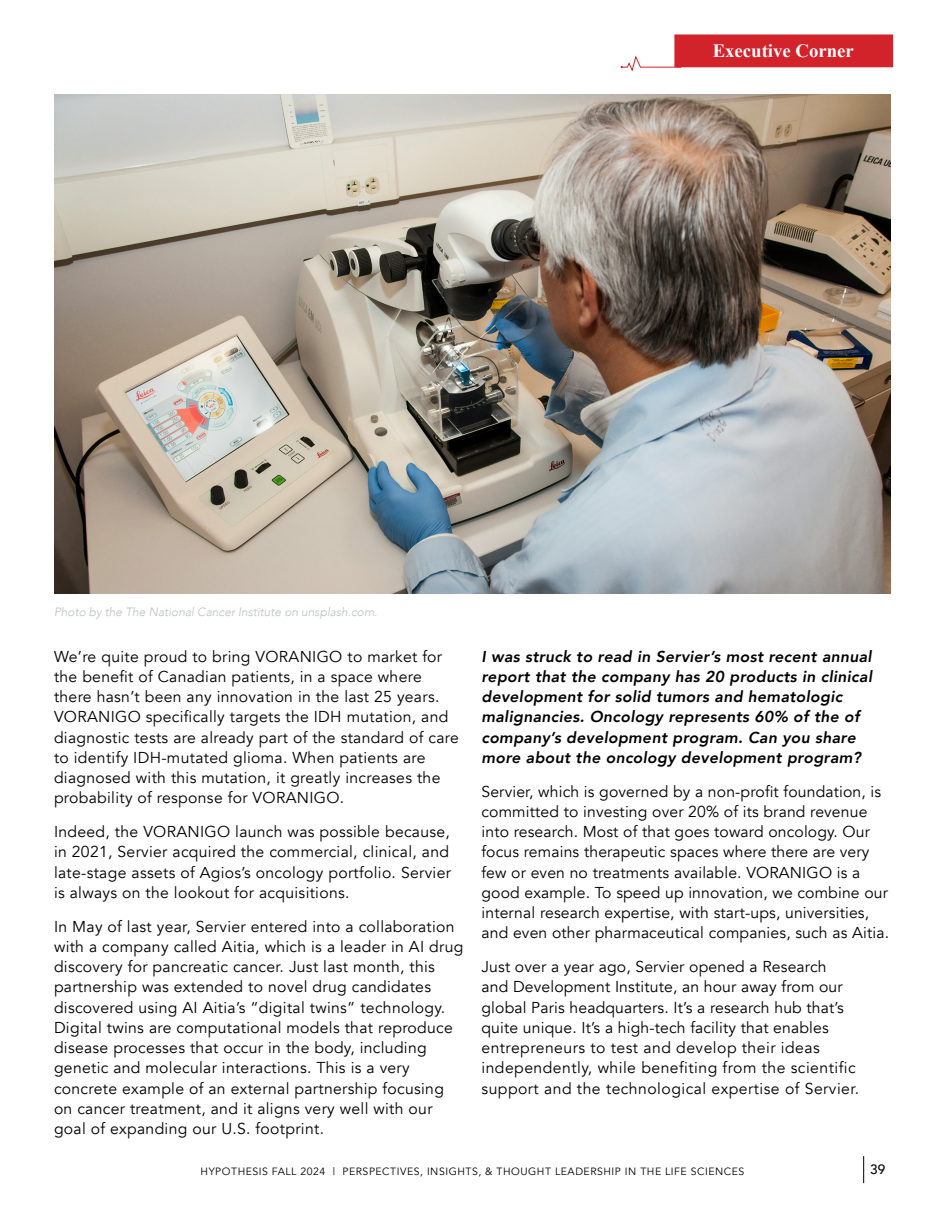
<style>
.page{position:relative;width:945px;height:1215px;background:#fff}
.page>*{position:absolute;margin:0;border:0;box-sizing:border-box;transform-origin:0 0}
.Section_Heading{font:700 18.75px "Times New Roman";color:#fff}
.body_paragraph{font:15.75px/20.2px "Avenir";letter-spacing:.02em;color:#000}
.body_paragraph-2{font:italic 800 15.75px/20.2px "Avenir";letter-spacing:.02em;color:#000}
.t1{font:500 13.5px "Avenir";color:#000}
.t2{font:italic 300 12px "Avenir";color:#bcbec0}
.t3{font:10.5px "Avenir";letter-spacing:.05em;color:#000}
</style>
<div class="page">
<svg style="left:863px;top:1156px;width:1px;height:27px"></svg>
<img style="left:54px;top:94px;width:837px;height:500px">
<svg style="left:621px;top:34px;width:272px;height:37px"></svg>
<p class="Section_Heading" style="left:713px;top:38px;width:143px">Executive Corner</p>
<p class="t2" style="left:54px;top:605px;width:325px">Photo by the The National Cancer Institute on unsplash.com.</p>
<p class="body_paragraph" style="left:54px;top:646px;width:406px">We’re quite proud to bring VORANIGO to market for the benefit of Canadian patients, in a space where there hasn’t been any innovation in the last 25 years.<br>VORANIGO specifically targets the IDH mutation, and diagnostic tests are already part of the standard of care to identify IDH-mutated glioma. When patients are diagnosed with this mutation, it greatly increases the probability of response for VORANIGO.</p>
<p class="body_paragraph" style="left:54px;top:822px;width:399px">Indeed, the VORANIGO launch was possible because, in 2021, Servier acquired the commercial, clinical, and late-stage assets of Agios’s oncology portfolio. Servier is always on the lookout for acquisitions.</p>
<p class="body_paragraph" style="left:54px;top:916px;width:411px">In May of last year, Servier entered into a collaboration with a company called Aitia, which is a leader in AI drug discovery for pancreatic cancer. Just last month, this partnership was extended to novel drug candidates discovered using AI Aitia’s “digital twins” technology.<br>Digital twins are computational models that reproduce disease processes that occur in the body, including genetic and molecular interactions. This is a very concrete example of an external partnership focusing on cancer treatment, and it aligns very well with our goal of expanding our U.S. footprint.</p>
<p class="body_paragraph-2" style="left:482px;top:646px;width:392px">I was struck to read in Servier’s most recent annual report that the company has 20 products in clinical development for solid tumors and hematologic malignancies. Oncology represents 60% of the of company’s development program. Can you share more about the oncology development program?</p>
<p class="body_paragraph" style="left:482px;top:781px;width:409px">Servier, which is governed by a non-profit foundation, is committed to investing over 20% of its brand revenue into research. Most of that goes toward oncology. Our focus remains therapeutic spaces where there are very few or even no treatments available. VORANIGO is a good example. To speed up innovation, we combine our internal research expertise, with start-ups, universities, and even other pharmaceutical companies, such as Aitia.</p>
<p class="body_paragraph" style="left:482px;top:957px;width:379px">Just over a year ago, Servier opened a Research<br>and Development Institute, an hour away from our global Paris headquarters. It’s a research hub that’s quite unique. It’s a high-tech facility that enables entrepreneurs to test and develop their ideas independently, while benefiting from the scientific support and the technological expertise of Servier.</p>
<p class="t3" style="left:201px;top:1165px;width:545px">HYPOTHESIS FALL 2024 | PERSPECTIVES, INSIGHTS, &amp; THOUGHT LEADERSHIP IN THE LIFE SCIENCES</p>
<p class="t1" style="left:870px;top:1158px;width:17px">39</p>
</div>
